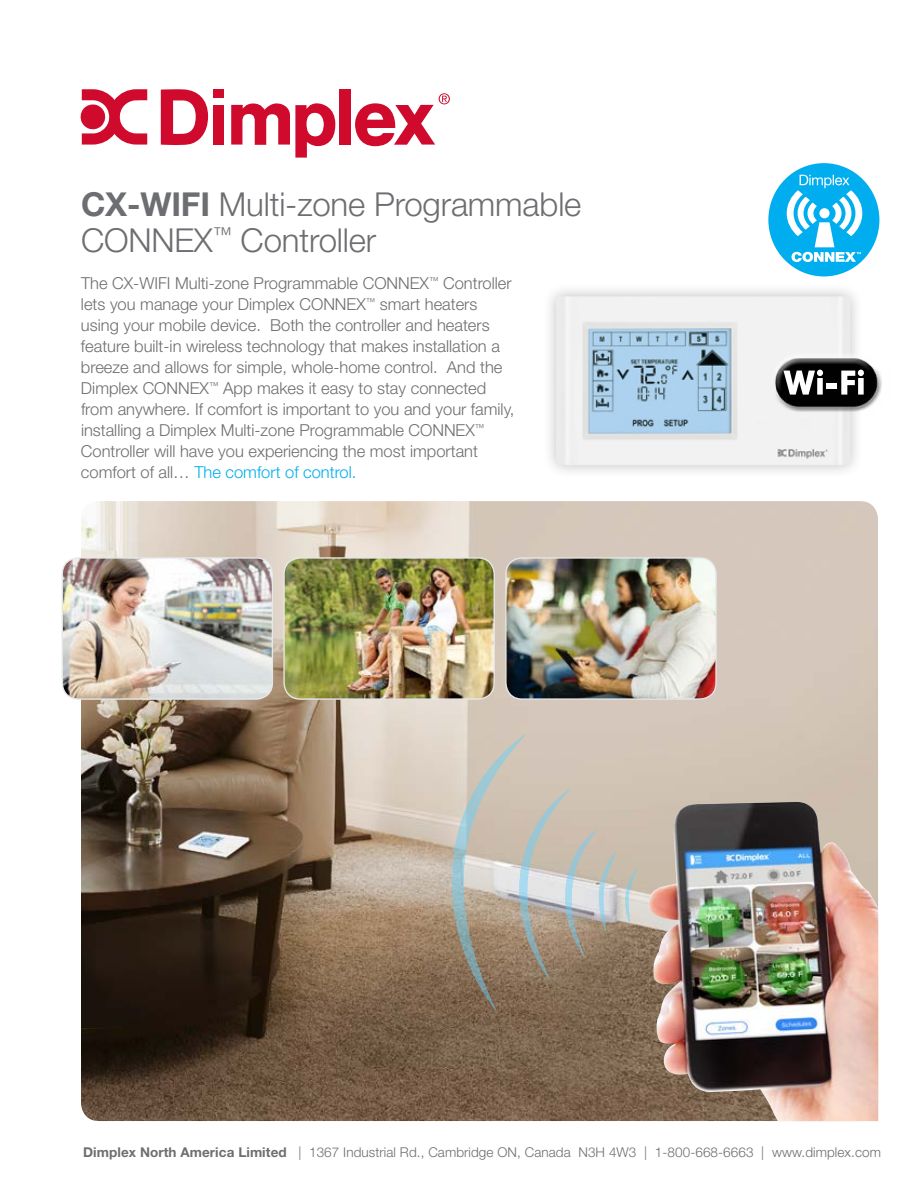
<style>
.page{position:relative;width:918px;height:1188px;background:#fff}
.page>*{position:absolute;margin:0;border:0;box-sizing:border-box;transform-origin:0 0}
.t1{font:300 33px/36px "Helvetica Neue LT Std";letter-spacing:-.005em;color:#6d6e71}
.t2{font:300 16.5px/21px "Helvetica Neue LT Std";color:#6d6e71}
.t3{font:300 13.5px "Helvetica Neue LT Std";letter-spacing:.005em;color:#6d6e71}
.s1{font-weight:700}
.s2{color:#00aeef}
</style>
<div class="page">
<img style="left:81px;top:501px;width:797px;height:620px">
<img style="left:62px;top:558px;width:210px;height:141px">
<div style="left:62px;top:557px;width:211px;height:143px;border:1px solid #e6e7e8;border-radius:16px"></div>
<img style="left:284px;top:558px;width:210px;height:141px">
<div style="left:283px;top:557px;width:212px;height:143px;border:1px solid #e6e7e8;border-radius:16px"></div>
<img style="left:506px;top:558px;width:210px;height:141px">
<div style="left:505px;top:557px;width:212px;height:143px;border:1px solid #e6e7e8;border-radius:16px"></div>
<svg style="left:161px;top:89px;width:47px;height:57px"></svg>
<div style="left:213px;top:89px;width:11px;height:9px;background:#d00a2c"></div>
<div style="left:213px;top:105px;width:11px;height:40px;background:#d00a2c"></div>
<svg style="left:231px;top:103px;width:104px;height:55px"></svg>
<div style="left:340px;top:89px;width:11px;height:56px;background:#d00a2c"></div>
<svg style="left:355px;top:93px;width:95px;height:53px"></svg>
<svg style="left:80px;top:89px;width:67px;height:56px"></svg>
<svg style="left:768px;top:163px;width:111px;height:113px"></svg>
<div style="left:542px;top:282px;width:323px;height:197px;background:#000;opacity:.25"></div>
<img style="left:556px;top:296px;width:295px;height:170px">
<img style="left:753px;top:345px;width:129px;height:73px">
<svg style="left:783px;top:370px;width:40px;height:25px"></svg>
<div style="left:827px;top:384px;width:10px;height:5px;background:#fff"></div>
<svg style="left:841px;top:370px;width:23px;height:25px"></svg>
<img style="left:647px;top:802px;width:232px;height:319px">
<img style="left:690px;top:776px;width:70px;height:280px">
<svg style="left:368px;top:710px;width:306px;height:329px;background:#a99482"></svg>
<svg style="left:368px;top:710px;width:261px;height:302px;background:#b9ac9d"></svg>
<h1 class="t1" style="left:81px;top:185px;width:502px"><span class="s1">CX-WIFI</span> Multi-zone Programmable<br>CONNEX<sup>™</sup> Controller</h1>
<p class="t2" style="left:81px;top:273px;width:435px">The CX-WIFI Multi-zone Programmable CONNEX<sup>™</sup> Controller lets you manage your Dimplex CONNEX<sup>™</sup> smart heaters using your mobile device. Both the controller and heaters feature built-in wireless technology that makes installation a breeze and allows for simple, whole-home control. And the Dimplex CONNEX<sup>™</sup> App makes it easy to stay connected from anywhere. If comfort is important to you and your family, installing a Dimplex Multi-zone Programmable CONNEX<sup>™ </sup>Controller will have you experiencing the most important comfort of all… <span class="s2">The comfort of control.</span></p>
<p class="t3" style="left:83px;top:1144px;width:799px"><span class="s1">Dimplex North America Limited</span> | 1367 Industrial Rd., Cambridge ON, Canada N3H 4W3 | 1-800-668-6663 | www.dimplex.com</p>
</div>
